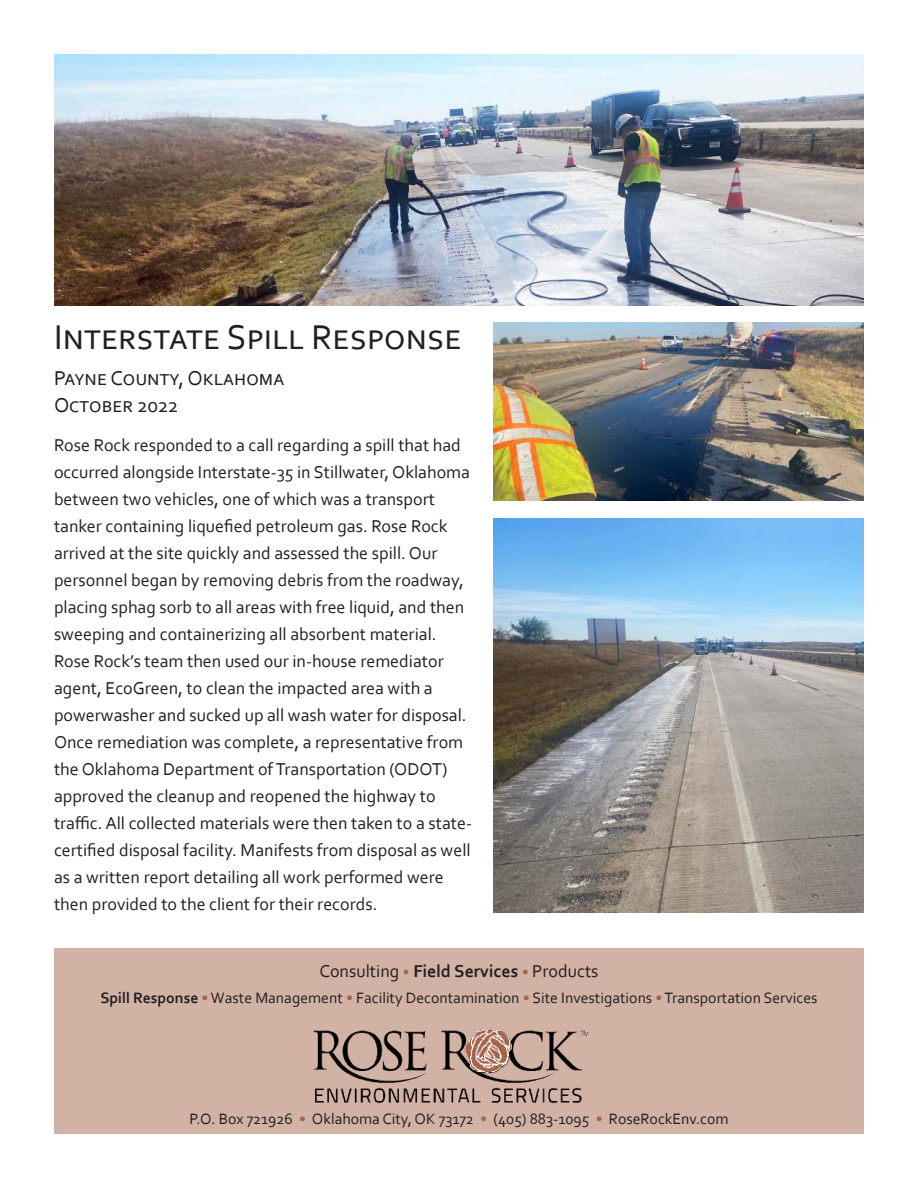
<style>
.page{position:relative;width:918px;height:1188px;background:#fff}
.page>*{position:absolute;margin:0;border:0;box-sizing:border-box;transform-origin:0 0}
.t1{font:36px "Corbel";color:#221f1f}
.t2{font:21px/27px "Corbel";letter-spacing:-.005em;color:#221f1f}
.t3{font:18px/27px "Corbel";color:#221f1f}
.t4{font:15.75px "Corbel";color:#221f1f}
.s1{font-size:15px;color:#a5654b}
.s2{font-weight:700}
.s3{color:#a5654b}
</style>
<div class="page">
<img style="left:54px;top:54px;width:810px;height:252px">
<img style="left:493px;top:322px;width:371px;height:178px">
<div style="left:54px;top:948px;width:810px;height:186px;background:#d2b2a5"></div>
<img style="left:313px;top:1028px;width:275px;height:75px">
<img style="left:493px;top:518px;width:371px;height:395px">
<h1 class="t1" style="left:54px;top:315px;width:409px">Interstate Spill Response</h1>
<p class="t2" style="left:54px;top:364px;width:232px">Payne County, Oklahoma<br>October 2022</p>
<p class="t3" style="left:54px;top:431px;width:420px">Rose Rock responded to a call regarding a spill that had occurred alongside Interstate-35 in Stillwater, Oklahoma between two vehicles, one of which was a transport tanker containing liquefied petroleum gas. Rose Rock arrived at the site quickly and assessed the spill. Our personnel began by removing debris from the roadway, placing sphag sorb to all areas with free liquid, and then sweeping and containerizing all absorbent material.<br>Rose Rock’s team then used our in-house remediator agent, EcoGreen, to clean the impacted area with a powerwasher and sucked up all wash water for disposal.<br>Once remediation was complete, a representative from the Oklahoma Department of Transportation (ODOT) approved the cleanup and reopened the highway to traffic. All collected materials were then taken to a state&shy;certified disposal facility. Manifests from disposal as well as a written report detailing all work performed were then provided to the client for their records.</p>
<p class="t3" style="left:319px;top:957px;width:281px">Consulting <span class="s1">•</span> <span class="s2">Field Services</span> <span class="s1">•</span> Products</p>
<p class="t4" style="left:100px;top:988px;width:719px"><span class="s2">Spill Response</span> <span class="s3">•</span> Waste Management <span class="s3">•</span> Facility Decontamination <span class="s3">•</span> Site Investigations <span class="s3">•</span> Transportation Services</p>
<p class="t4" style="left:189px;top:1109px;width:541px">P.O. Box 721926 <span class="s3">•</span> Oklahoma City, OK 73172 <span class="s3">•</span> (405) 883-1095 <span class="s3">•</span> RoseRockEnv.com</p>
</div>
